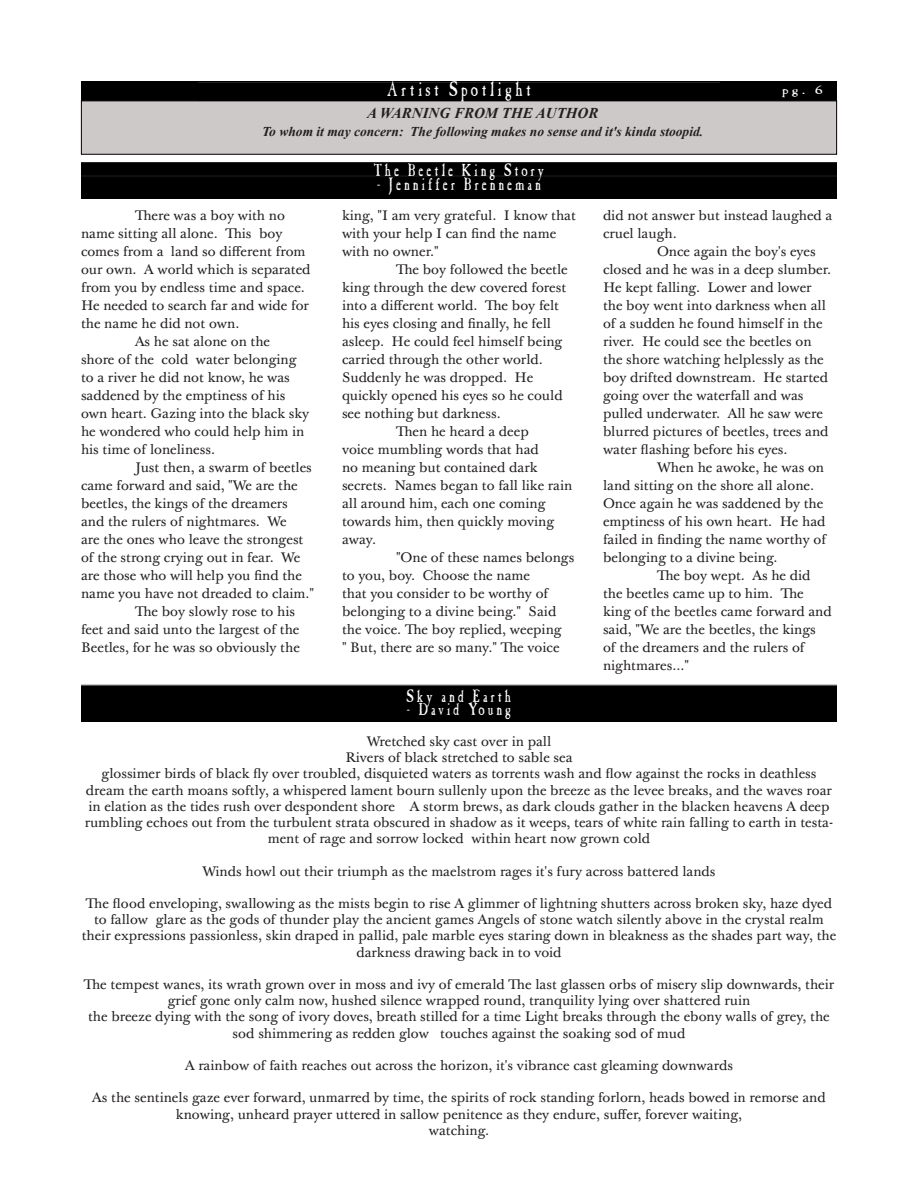
<style>
.page{position:relative;width:918px;height:1188px;background:#fff}
.page>*{position:absolute;margin:0;border:0;box-sizing:border-box;transform-origin:0 0}
.Blackbox{font:21px "Casablanca Antique Plain";letter-spacing:.21em;color:#fff;scale:.75 1}
.Blackbox-2{font:18px "Casablanca Antique Plain";letter-spacing:.21em;color:#fff;scale:.75 1}
.t1{font:16.5px "Casablanca Antique Plain";letter-spacing:.21em;color:#fff;scale:1.3 1}
.t2{font:italic 700 15px "Times New Roman";color:#231f20}
.t3{font:13.5px/18px "Baskerville 10 Pro";color:#231f20}
.t4{font:italic 700 13.5px "Times New Roman";color:#231f20}
.t5{font:13.5px "Times New Roman";color:#231f20}
.t6{font:12px "Casablanca Antique Plain";color:#fff;scale:1.3 1}
</style>
<div class="page">
<div style="left:81px;top:81px;width:756px;height:19px;background:#000"></div>
<div style="left:81px;top:100px;width:756px;height:55px;background:#cdc9c8;border:1px solid #000"></div>
<hr style="left:198px;top:82px;width:522px;height:1px;background:#231f20">
<div style="left:81px;top:163px;width:756px;height:36px;background:#000"></div>
<hr style="left:81px;top:162px;width:756px;height:1px;background:#231f20">
<hr style="left:81px;top:176px;width:756px;height:1px;background:#231f20">
<div style="left:81px;top:686px;width:756px;height:36px;background:#000"></div>
<hr style="left:81px;top:685px;width:756px;height:1px;background:#231f20">
<p class="Blackbox" style="left:387px;top:77px;width:194px">Artist Spotlight</p>
<p class="t1" style="left:321px;top:80px;width:213px">Apocalypse Playground</p>
<p class="t6" style="left:782px;top:83px;width:33px">pg. 6</p>
<p class="t2" style="left:367px;top:102px;width:233px">A WARNING FROM THE AUTHOR</p>
<p class="t4" style="left:262px;top:122px;width:442px">To whom it may concern: The following makes no sense and it's kinda stoopid.</p>
<p class="t3" style="left:81px;top:207px;width:231px;text-indent:54px">There was a boy with no name sitting all alone. This boy comes from a land so different from our own. A world which is separated from you by endless time and space.<br>He needed to search far and wide for the name he did not own.</p>
<p class="t3" style="left:81px;top:333px;width:230px;text-indent:54px">As he sat alone on the<br>shore of the cold water belonging to a river he did not know, he was saddened by the emptiness of his own heart. Gazing into the black sky he wondered who could help him in his time of loneliness.</p>
<p class="t3" style="left:81px;top:459px;width:235px;text-indent:54px">Just then, a swarm of beetles came forward and said, "We are the beetles, the kings of the dreamers and the rulers of nightmares. We<br>are the ones who leave the strongest of the strong crying out in fear. We are those who will help you find the name you have not dreaded to claim."</p>
<p class="t3" style="left:81px;top:603px;width:220px;text-indent:54px">The boy slowly rose to his feet and said unto the largest of the<br>Beetles, for he was so obviously the</p>
<p class="Blackbox-2" style="left:374px;top:160px;width:229px">The Beetle King Story</p>
<p class="Blackbox-2" style="left:377px;top:173px;width:220px">- Jenniffer Brenneman</p>
<p class="t3" style="left:342px;top:207px;width:235px">king, "I am very grateful. I know that with your help I can find the name with no owner."</p>
<p class="t3" style="left:342px;top:261px;width:227px;text-indent:54px">The boy followed the beetle king through the dew covered forest into a different world. The boy felt his eyes closing and finally, he fell asleep. He could feel himself being carried through the other world.<br>Suddenly he was dropped. He quickly opened his eyes so he could see nothing but darkness.</p>
<p class="t3" style="left:342px;top:423px;width:232px;text-indent:54px">Then he heard a deep<br>voice mumbling words that had<br>no meaning but contained dark secrets. Names began to fall like rain all around him, each one coming towards him, then quickly moving away.</p>
<p class="t3" style="left:342px;top:549px;width:234px;text-indent:54px">"One of these names belongs to you, boy. Choose the name<br>that you consider to be worthy of belonging to a divine being." Said the voice. The boy replied, weeping<br>" But, there are so many." The voice</p>
<p class="Blackbox-2" style="left:407px;top:685px;width:141px">Sky and Earth</p>
<p class="Blackbox-2" style="left:407px;top:699px;width:140px">- David Young</p>
<p class="t3" style="left:603px;top:207px;width:231px">did not answer but instead laughed a cruel laugh.</p>
<p class="t3" style="left:603px;top:243px;width:230px;text-indent:54px">Once again the boy's eyes closed and he was in a deep slumber.<br>He kept falling. Lower and lower the boy went into darkness when all of a sudden he found himself in the river. He could see the beetles on the shore watching helplessly as the boy drifted downstream. He started going over the waterfall and was pulled underwater. All he saw were blurred pictures of beetles, trees and water flashing before his eyes.</p>
<p class="t3" style="left:603px;top:459px;width:225px;text-indent:54px">When he awoke, he was on land sitting on the shore all alone.<br>Once again he was saddened by the emptiness of his own heart. He had failed in finding the name worthy of belonging to a divine being.</p>
<p class="t3" style="left:603px;top:567px;width:230px;text-indent:54px">The boy wept. As he did the beetles came up to him. The king of the beetles came forward and said, "We are the beetles, the kings of the dreamers and the rulers of nightmares..."</p>
<p class="t3" style="left:367px;top:733px;width:186px">Wretched sky cast over in pall</p>
<p class="t3" style="left:345px;top:749px;width:229px">Rivers of black stretched to sable sea</p>
<p class="t3" style="left:85px;top:766px;width:750px;line-height:16.2px;text-align:center">glossimer birds of black fly over troubled, disquieted waters as torrents wash and flow against the rocks in deathless dream the earth moans softly, a whispered lament bourn sullenly upon the breeze as the levee breaks, and the waves roar in elation as the tides rush over despondent shore A storm brews, as dark clouds gather in the blacken heavens A deep rumbling echoes out from the turbulent strata obscured in shadow as it weeps, tears of white rain falling to earth in testa&shy;ment of rage and sorrow locked within heart now grown cold</p>
<p class="t3" style="left:202px;top:863px;width:515px">Winds howl out their triumph as the maelstrom rages it's fury across battered lands</p>
<p class="t3" style="left:82px;top:896px;width:756px;line-height:16.2px;text-align:center">The flood enveloping, swallowing as the mists begin to rise A glimmer of lightning shutters across broken sky, haze dyed to fallow glare as the gods of thunder play the ancient games Angels of stone watch silently above in the crystal realm their expressions passionless, skin draped in pallid, pale marble eyes staring down in bleakness as the shades part way, the darkness drawing back in to void</p>
<p class="t3" style="left:84px;top:977px;width:752px;line-height:16.2px;text-align:center">The tempest wanes, its wrath grown over in moss and ivy of emerald The last glassen orbs of misery slip downwards, their grief gone only calm now, hushed silence wrapped round, tranquility lying over shattered ruin</p>
<p class="t3" style="left:88px;top:1009px;width:743px;line-height:16.2px;text-align:center">the breeze dying with the song of ivory doves, breath stilled for a time Light breaks through the ebony walls of grey, the sod shimmering as redden glow touches against the soaking sod of mud</p>
<p class="t3" style="left:185px;top:1057px;width:549px">A rainbow of faith reaches out across the horizon, it's vibrance cast gleaming downwards</p>
<p class="t3" style="left:92px;top:1090px;width:735px;line-height:16.2px;text-align:center">As the sentinels gaze ever forward, unmarred by time, the spirits of rock standing forlorn, heads bowed in remorse and knowing, unheard prayer uttered in sallow penitence as they endure, suffer, forever waiting,</p>
<p class="t3" style="left:429px;top:1122px;width:62px">watching.</p>
<p class="t5" style="left:603px;top:782px;width:15px">---</p>
</div>
